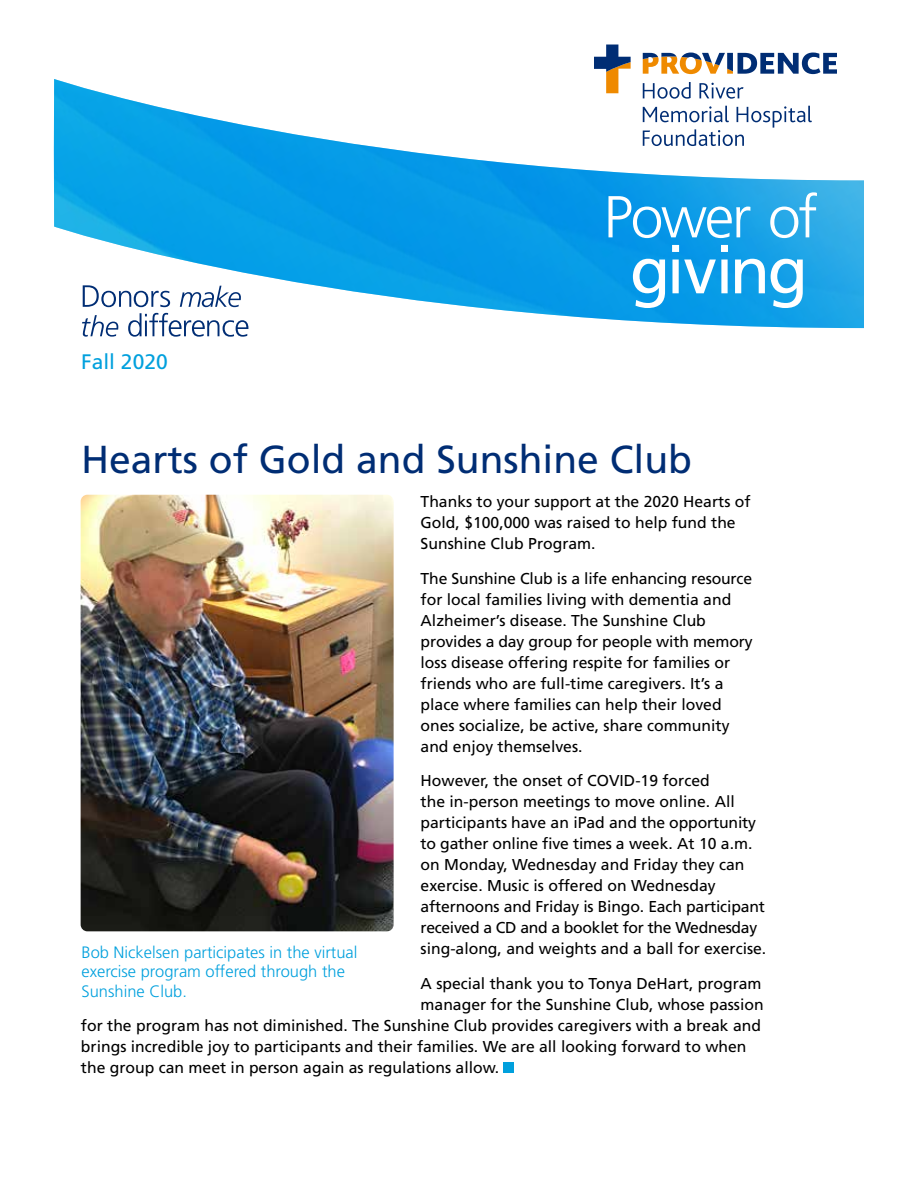
<style>
.page{position:relative;width:918px;height:1188px;background:#fff}
.page>*{position:absolute;margin:0;border:0;box-sizing:border-box;transform-origin:0 0}
.t1{font:66.3px "Frutiger";letter-spacing:-.04em;color:#fff}
.t2{font:300 59.1px "Frutiger";letter-spacing:-.04em;color:#fff}
.t3{font:39px "Frutiger";color:#002d74}
.t4{font:21px "Frutiger";color:#00a0dd}
.t5{font:300 16.5px/19.5px "Frutiger";color:#00a0dd}
.t6{font:15.75px/21px "Frutiger";color:#000}
</style>
<div class="page">
<img style="left:54px;top:79px;width:810px;height:249px">
<svg style="left:82px;top:313px;width:166px;height:24px"></svg>
<svg style="left:83px;top:285px;width:158px;height:22px"></svg>
<svg style="left:594px;top:45px;width:243px;height:54px"></svg>
<svg style="left:643px;top:106px;width:169px;height:40px"></svg>
<img style="left:81px;top:495px;width:313px;height:436px">
<div style="left:504px;top:1063px;width:10px;height:10px;background:#00a0dd"></div>
<h3 class="t4" style="left:81px;top:349px;width:88px">Fall 2020</h3>
<h2 class="t2" style="left:603px;top:184px;width:216px">Power of</h2>
<h1 class="t1" style="left:630px;top:231px;width:180px">giving</h1>
<h3 class="t3" style="left:81px;top:436px;width:613px">Hearts of Gold and Sunshine Club</h3>
<p class="t6" style="left:421px;top:492px;width:331px">Thanks to your support at the 2020 Hearts of<br>Gold, $100,000 was raised to help fund the<br>Sunshine Club Program.</p>
<p class="t6" style="left:421px;top:568px;width:334px">The Sunshine Club is a life enhancing resource for local families living with dementia and Alzheimer’s disease. The Sunshine Club provides a day group for people with memory loss disease offering respite for families or friends who are full-time caregivers. It’s a place where families can help their loved ones socialize, be active, share community and enjoy themselves.</p>
<p class="t6" style="left:421px;top:770px;width:347px">However, the onset of COVID-19 forced<br>the in-person meetings to move online. All participants have an iPad and the opportunity to gather online five times a week. At 10 a.m. on Monday, Wednesday and Friday they can exercise. Music is offered on Wednesday afternoons and Friday is Bingo. Each participant received a CD and a booklet for the Wednesday sing-along, and weights and a ball for exercise.</p>
<p class="t6" style="left:421px;top:973px;width:343px">A special thank you to Tonya DeHart, program</p>
<p class="t6" style="left:421px;top:994px;width:345px">manager for the Sunshine Club, whose passion</p>
<p class="t6" style="left:81px;top:1015px;width:682px">for the program has not diminished. The Sunshine Club provides caregivers with a break and</p>
<p class="t6" style="left:81px;top:1036px;width:667px">brings incredible joy to participants and their families. We are all looking forward to when</p>
<p class="t6" style="left:81px;top:1057px;width:420px">the group can meet in person again as regulations allow.</p>
<p class="t5" style="left:82px;top:942px;width:277px">Bob Nickelsen participates in the virtual exercise program offered through the<br>Sunshine Club.</p>
</div>
